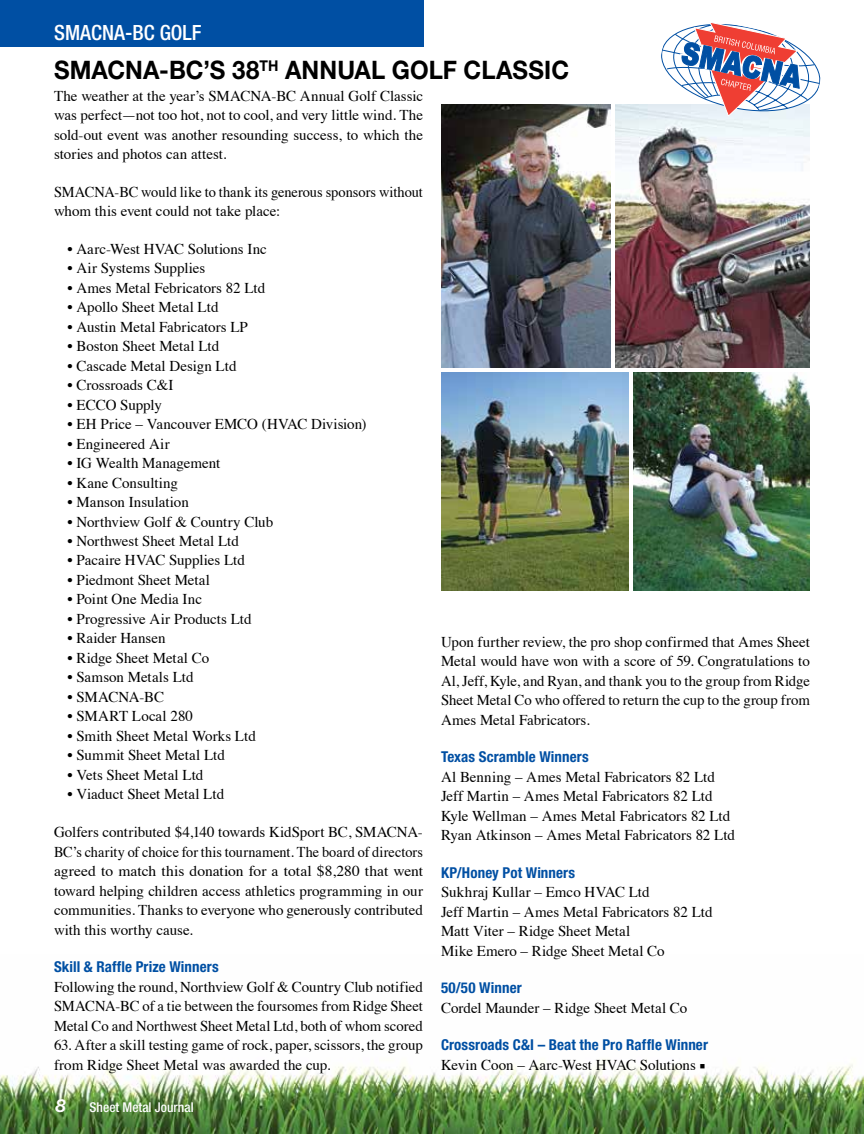
<style>
.page{position:relative;width:864px;height:1134px;background:#fff}
.page>*{position:absolute;margin:0;border:0;box-sizing:border-box;transform-origin:0 0}
.t1{font:700 25.5px "Helvetica Neue LT Std";letter-spacing:.005em;color:#000;scale:.94 1}
.t2{font:500 condensed 21px "Helvetica Neue LT Std";color:#fff}
.t3{font:italic 700 18px "Helvetica Neue LT Std";color:#fff}
.t4{font:15px/19.5px "Times";color:#000;text-align:justify}
.t5{font:700 condensed 15px "Helvetica Neue LT Std";letter-spacing:.005em;color:#004fa3}
.t6{font:15px/19.5px "Times";color:#000;scale:.96 1}
.t7{font:500 condensed 13.5px "Helvetica Neue LT Std";color:#fff}
.s1{font-family:"Minion Pro"}
</style>
<div class="page">
<img style="left:0;top:1064px;width:864px;height:70px">
<div style="left:0;top:0;width:424px;height:47px;background:#004fa3"></div>
<img style="left:441px;top:104px;width:169px;height:263px">
<img style="left:441px;top:373px;width:187px;height:217px">
<img style="left:634px;top:373px;width:176px;height:217px">
<img style="left:615px;top:104px;width:195px;height:263px">
<svg style="left:651px;top:22px;width:170px;height:95px"></svg>
<h2 class="t2" style="left:54px;top:20px;width:149px">SMACNA-BC GOLF</h2>
<h1 class="t1" style="left:54px;top:55px;width:550px">SMACNA-BC’S 38<sup>TH</sup> ANNUAL GOLF CLASSIC</h1>
<p class="t4" style="left:54px;top:84px;width:371px">The weather at the year’s SMACNA-BC Annual Golf Classic was perfect—not too hot, not to cool, and very little wind. The sold-out event was another resounding success, to which the stories and photos can attest.</p>
<p class="t6" style="left:54px;top:180px;width:386px">SMACNA-BC would like to thank its generous sponsors without whom this event could not take place:</p>
<p class="t4" style="left:68px;top:237px;width:201px">• Aarc-West HVAC Solutions Inc</p>
<p class="t4" style="left:68px;top:257px;width:139px">• Air Systems Supplies</p>
<p class="t4" style="left:68px;top:276px;width:199px">• Ames Metal Febricators 82 Ltd</p>
<p class="t4" style="left:68px;top:296px;width:153px">• Apollo Sheet Metal Ltd</p>
<p class="t4" style="left:68px;top:315px;width:182px">• Austin Metal Fabricators LP</p>
<p class="t4" style="left:68px;top:335px;width:153px">• Boston Sheet Metal Ltd</p>
<p class="t4" style="left:68px;top:354px;width:171px">• Cascade Metal Design Ltd</p>
<p class="t4" style="left:68px;top:374px;width:108px">• Crossroads C&amp;I</p>
<p class="t4" style="left:68px;top:393px;width:96px">• ECCO Supply</p>
<p class="t4" style="left:68px;top:413px;width:301px">• EH Price – Vancouver EMCO (HVAC Division)</p>
<p class="t4" style="left:68px;top:432px;width:104px">• Engineered Air</p>
<p class="t4" style="left:68px;top:452px;width:154px">• IG Wealth Management</p>
<p class="t4" style="left:68px;top:471px;width:112px">• Kane Consulting</p>
<p class="t4" style="left:68px;top:491px;width:123px">• Manson Insulation</p>
<p class="t4" style="left:68px;top:510px;width:207px">• Northview Golf &amp; Country Club</p>
<p class="t4" style="left:68px;top:530px;width:173px">• Northwest Sheet Metal Ltd</p>
<p class="t4" style="left:68px;top:549px;width:179px">• Pacaire HVAC Supplies Ltd</p>
<p class="t4" style="left:68px;top:569px;width:144px">• Piedmont Sheet Metal</p>
<p class="t4" style="left:68px;top:588px;width:136px">• Point One Media Inc</p>
<p class="t4" style="left:68px;top:608px;width:186px">• Progressive Air Products Ltd</p>
<p class="t4" style="left:68px;top:627px;width:100px">• Raider Hansen</p>
<p class="t4" style="left:68px;top:647px;width:143px">• Ridge Sheet Metal Co</p>
<p class="t4" style="left:68px;top:666px;width:128px">• Samson Metals Ltd</p>
<p class="t4" style="left:68px;top:686px;width:98px">• SMACNA-BC</p>
<p class="t4" style="left:68px;top:705px;width:127px">• SMART Local 280</p>
<p class="t4" style="left:68px;top:725px;width:190px">• Smith Sheet Metal Works Ltd</p>
<p class="t4" style="left:68px;top:744px;width:159px">• Summit Sheet Metal Ltd</p>
<p class="t4" style="left:68px;top:764px;width:137px">• Vets Sheet Metal Ltd</p>
<p class="t4" style="left:68px;top:783px;width:158px">• Viaduct Sheet Metal Ltd</p>
<p class="t4" style="left:54px;top:821px;width:371px">Golfers contributed $4,140 towards KidSport BC, SMACNA-BC’s charity of choice for this tournament. The board of directors agreed to match this donation for a total $8,280 that went toward helping children access athletics programming in our communities. Thanks to everyone who generously contributed with this worthy cause.</p>
<p class="t5" style="left:54px;top:958px;width:166px">Skill &amp; Raffle Prize Winners</p>
<p class="t4" style="left:54px;top:975px;width:371px">Following the round, Northview Golf &amp; Country Club notified SMACNA-BC of a tie between the foursomes from Ridge Sheet Metal Co and Northwest Sheet Metal Ltd, both of whom scored</p>
<p class="t4" style="left:54px;top:1034px;width:371px">63. After a skill testing game of rock, paper, scissors, the group from Ridge Sheet Metal was awarded the cup.</p>
<p class="t4" style="left:441px;top:630px;width:371px">Upon further review, the pro shop confirmed that Ames Sheet Metal would have won with a score of 59. Congratulations to Al, Jeff, Kyle, and Ryan, and thank you to the group from Ridge Sheet Metal Co who offered to return the cup to the group from Ames Metal Fabricators.</p>
<p class="t5" style="left:441px;top:748px;width:149px">Texas Scramble Winners</p>
<p class="t4" style="left:441px;top:765px;width:296px;text-align:left">Al Benning – Ames Metal Fabricators 82 Ltd Jeff Martin – Ames Metal Fabricators 82 Ltd Kyle Wellman – Ames Metal Fabricators 82 Ltd Ryan Atkinson – Ames Metal Fabricators 82 Ltd</p>
<p class="t5" style="left:441px;top:863px;width:136px">KP/Honey Pot Winners</p>
<p class="t4" style="left:441px;top:881px;width:273px;text-align:left">Sukhraj Kullar – Emco HVAC Ltd<br>Jeff Martin – Ames Metal Fabricators 82 Ltd Matt Viter – Ridge Sheet Metal<br>Mike Emero – Ridge Sheet Metal Co</p>
<p class="t5" style="left:441px;top:979px;width:82px">50/50 Winner</p>
<p class="t4" style="left:441px;top:996px;width:248px">Cordel Maunder – Ridge Sheet Metal Co</p>
<p class="t5" style="left:441px;top:1036px;width:269px">Crossroads C&amp;I – Beat the Pro Raffle Winner</p>
<p class="t4" style="left:441px;top:1053px;width:266px">Kevin Coon – Aarc-West HVAC Solutions <span class="s1">■</span></p>
<p class="t3" style="left:56px;top:1094px;width:12px">8</p>
<p class="t7" style="left:90px;top:1099px;width:106px">Sheet Metal Journal</p>
</div>
